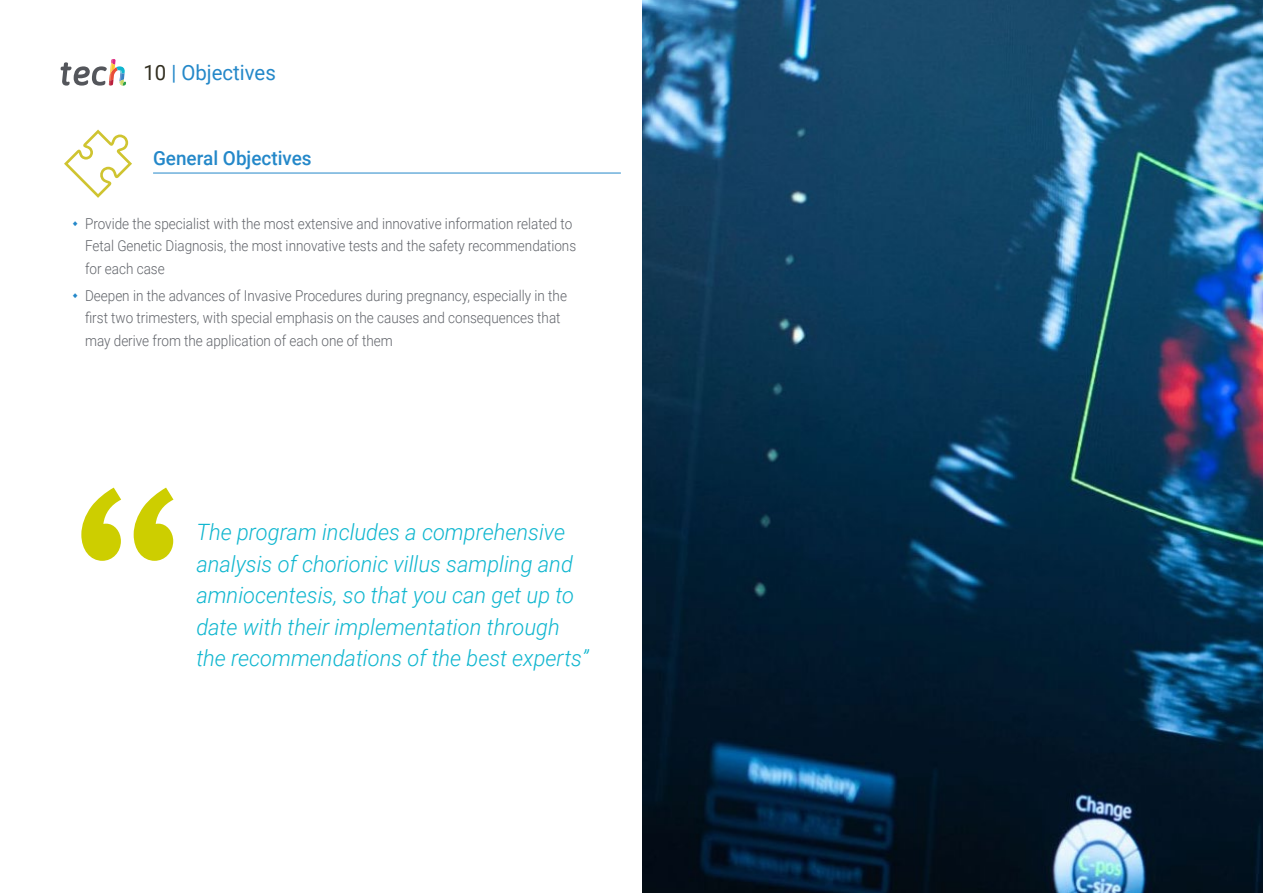
<style>
.page{position:relative;width:1263px;height:893px;background:#fff}
.page>*{position:absolute;margin:0;border:0;box-sizing:border-box;transform-origin:0 0}
.t1{font:italic 300 22.5px/31.5px "Roboto";color:#0fb6cf}
.t2{font:21px "Roboto";color:#2488c9}
.t3{font:500 19.5px "Roboto";color:#2488c9}
.t4{font:300 15px/22.5px "Roboto";color:#61646a;scale:.9 1}
.s1{color:#312e20}
</style>
<div class="page">
<hr style="left:153px;top:173px;width:468px;height:1px;background:#2488c9">
<svg style="left:64px;top:130px;width:68px;height:68px"></svg>
<svg style="left:61px;top:59px;width:65px;height:27px"></svg>
<svg style="left:81px;top:488px;width:92px;height:73px"></svg>
<img style="left:642px;top:0;width:621px;height:893px">
<h2 class="t2" style="left:144px;top:57px;width:134px"><span class="s1">10</span> | Objectives</h2>
<h3 class="t3" style="left:153px;top:144px;width:160px">General Objectives</h3>
<p class="t4" style="left:85px;top:212px;width:547px">Provide the specialist with the most extensive and innovative information related to<br>Fetal Genetic Diagnosis, the most innovative tests and the safety recommendations for each case</p>
<p class="t4" style="left:85px;top:283px;width:537px">Deepen in the advances of Invasive Procedures during pregnancy, especially in the first two trimesters, with special emphasis on the causes and consequences that may derive from the application of each one of them</p>
<h1 class="t1" style="left:196px;top:515px;width:394px">The program includes a comprehensive analysis of chorionic villus sampling and amniocentesis, so that you can get up to date with their implementation through the recommendations of the best experts”</h1>
</div>
